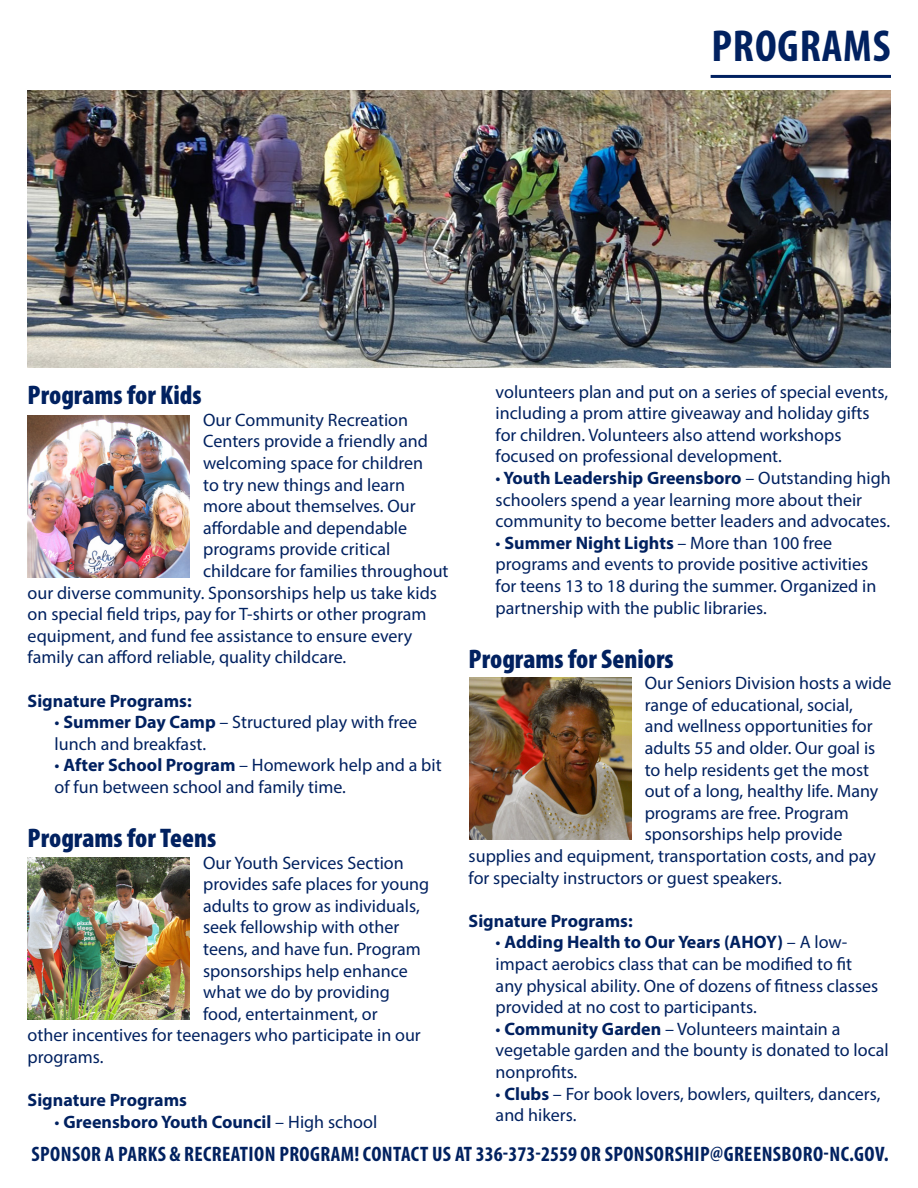
<style>
.page{position:relative;width:918px;height:1188px;background:#fff}
.page>*{position:absolute;margin:0;border:0;box-sizing:border-box;transform-origin:0 0}
.t1{font:700 condensed 45px "Myriad Pro";letter-spacing:.02em;color:#012160}
.t2{font:900 condensed 27px "Myriad Pro";color:#012160}
.t3{font:700 condensed 21px "Myriad Pro";letter-spacing:.02em;color:#012160}
.t4{font:18px/21.6px "Myriad Pro";color:#012160}
.t5{font:700 18px "Myriad Pro";color:#012160}
.s1{font-weight:700}
.s2{font-weight:400}
</style>
<div class="page">
<hr style="left:711px;top:75px;width:180px;height:3px;background:#012160">
<img style="left:28px;top:416px;width:162px;height:162px">
<img style="left:28px;top:857px;width:162px;height:162px">
<img style="left:469px;top:678px;width:162px;height:162px">
<img style="left:27px;top:91px;width:864px;height:276px">
<p class="t1" style="left:712px;top:18px;width:181px">PROGRAMS</p>
<p class="t2" style="left:28px;top:378px;width:175px">Programs for Kids</p>
<p class="t4" style="left:203px;top:409px;width:206px">Our Community Recreation</p>
<p class="t4" style="left:203px;top:430px;width:226px">Centers provide a friendly and</p>
<p class="t4" style="left:203px;top:452px;width:222px">welcoming space for children</p>
<p class="t4" style="left:203px;top:474px;width:203px">to try new things and learn</p>
<p class="t4" style="left:203px;top:495px;width:214px">more about themselves. Our</p>
<p class="t4" style="left:203px;top:517px;width:206px">affordable and dependable</p>
<p class="t4" style="left:203px;top:538px;width:189px">programs provide critical</p>
<p class="t4" style="left:203px;top:560px;width:247px">childcare for families throughout</p>
<p class="t4" style="left:28px;top:582px;width:411px">our diverse community. Sponsorships help us take kids</p>
<p class="t4" style="left:28px;top:603px;width:401px">on special field trips, pay for T-shirts or other program</p>
<p class="t4" style="left:28px;top:625px;width:386px">equipment, and fund fee assistance to ensure every</p>
<p class="t4" style="left:28px;top:646px;width:320px">family can afford reliable, quality childcare.</p>
<p class="t5" style="left:28px;top:689px;width:166px">Signature Programs:</p>
<p class="t4" style="left:55px;top:711px;width:364px">• <span class="s1">Summer Day Camp</span> – Structured play with free lunch and breakfast.</p>
<p class="t4" style="left:55px;top:754px;width:388px">• <span class="s1">After School Program</span> – Homework help and a bit of fun between school and family time.</p>
<p class="t2" style="left:28px;top:821px;width:190px">Programs for Teens</p>
<p class="t4" style="left:203px;top:852px;width:202px">Our Youth Services Section</p>
<p class="t4" style="left:203px;top:873px;width:228px">provides safe places for young</p>
<p class="t4" style="left:203px;top:895px;width:218px">adults to grow as individuals,</p>
<p class="t4" style="left:203px;top:916px;width:198px">seek fellowship with other</p>
<p class="t4" style="left:203px;top:938px;width:219px">teens, and have fun. Program</p>
<p class="t4" style="left:203px;top:960px;width:206px">sponsorships help enhance</p>
<p class="t4" style="left:203px;top:981px;width:188px">what we do by providing</p>
<p class="t4" style="left:203px;top:1003px;width:176px">food, entertainment, or</p>
<p class="t4" style="left:28px;top:1024px;width:395px">other incentives for teenagers who participate in our</p>
<p class="t4" style="left:28px;top:1046px;width:77px">programs.</p>
<p class="t5" style="left:28px;top:1088px;width:161px">Signature Programs</p>
<p class="t5" style="left:55px;top:1110px;width:324px"><span class="s2">•</span> Greensboro Youth Council <span class="s2">– High school</span></p>
<p class="t4" style="left:496px;top:380px;width:394px">volunteers plan and put on a series of special events, including a prom attire giveaway and holiday gifts for children. Volunteers also attend workshops focused on professional development.</p>
<p class="t4" style="left:496px;top:467px;width:397px">• <span class="s1">Youth Leadership Greensboro</span> – Outstanding high schoolers spend a year learning more about their community to become better leaders and advocates.</p>
<p class="t4" style="left:496px;top:532px;width:382px">• <span class="s1">Summer Night Lights</span> – More than 100 free programs and events to provide positive activities for teens 13 to 18 during the summer. Organized in partnership with the public libraries.</p>
<p class="t2" style="left:469px;top:641px;width:207px">Programs for Seniors</p>
<p class="t4" style="left:645px;top:672px;width:248px">Our Seniors Division hosts a wide</p>
<p class="t4" style="left:645px;top:694px;width:210px">range of educational, social,</p>
<p class="t4" style="left:645px;top:715px;width:229px">and wellness opportunities for</p>
<p class="t4" style="left:645px;top:737px;width:232px">adults 55 and older. Our goal is</p>
<p class="t4" style="left:645px;top:758px;width:226px">to help residents get the most</p>
<p class="t4" style="left:645px;top:780px;width:235px">out of a long, healthy life. Many</p>
<p class="t4" style="left:645px;top:802px;width:206px">programs are free. Program</p>
<p class="t4" style="left:645px;top:823px;width:199px">sponsorships help provide</p>
<p class="t4" style="left:469px;top:845px;width:409px">supplies and equipment, transportation costs, and pay</p>
<p class="t4" style="left:469px;top:866px;width:315px">for specialty instructors or guest speakers.</p>
<p class="t5" style="left:469px;top:909px;width:166px">Signature Programs:</p>
<p class="t4" style="left:496px;top:931px;width:384px">• <span class="s1">Adding Health to Our Years (AHOY)</span> – A low&shy;impact aerobics class that can be modified to fit any physical ability. One of dozens of fitness classes provided at no cost to participants.</p>
<p class="t4" style="left:496px;top:1018px;width:395px">• <span class="s1">Community Garden</span> – Volunteers maintain a vegetable garden and the bounty is donated to local nonprofits.</p>
<p class="t4" style="left:496px;top:1082px;width:386px">• <span class="s1">Clubs</span> – For book lovers, bowlers, quilters, dancers, and hikers.</p>
<p class="t3" style="left:32px;top:1140px;width:859px">SPONSOR A PARKS &amp; RECREATION PROGRAM! CONTACT US AT 336-373-2559 OR SPONSORSHIP@GREENSBORO-NC.GOV.</p>
</div>
